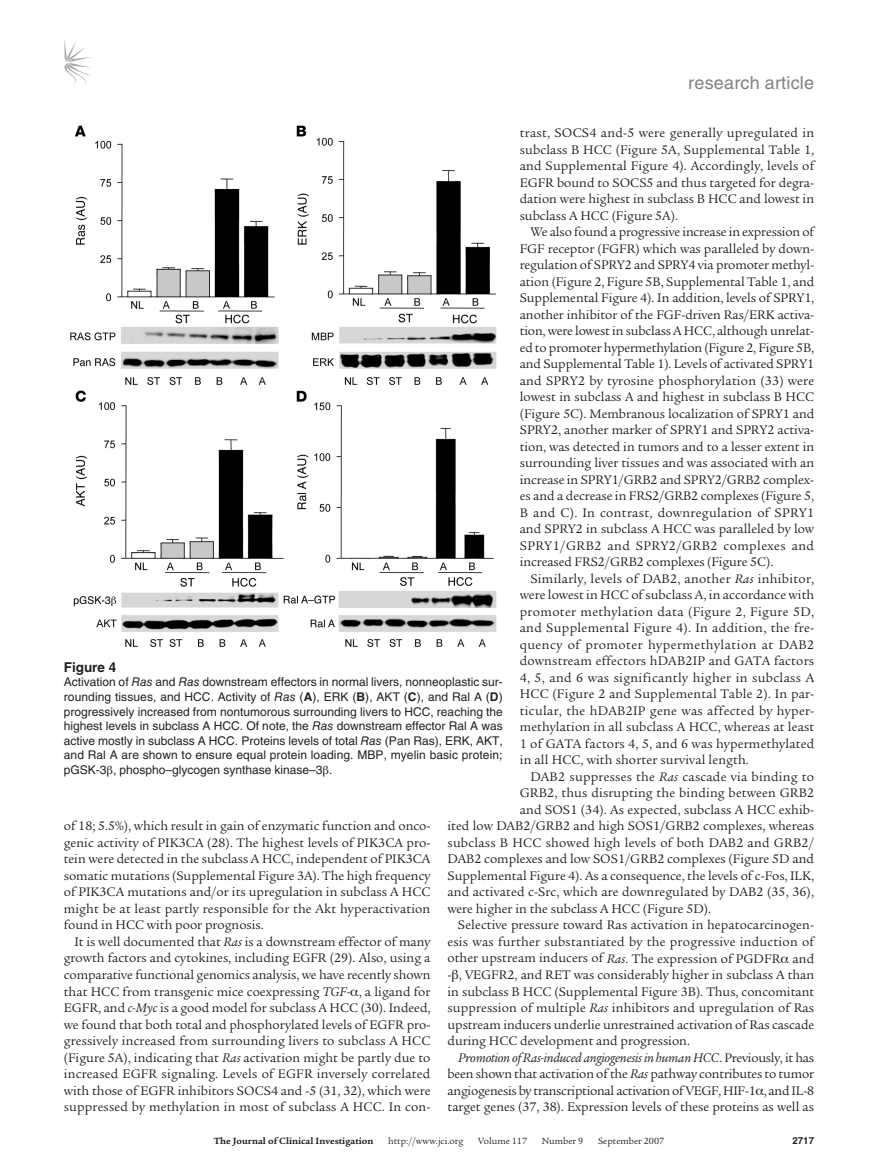
<style>
.page{position:relative;width:878px;height:1174px;background:#fff}
.page>*{position:absolute;margin:0;border:0;box-sizing:border-box;transform-origin:0 0}
.t1{font:18px "Helvetica LT Std";letter-spacing:.01em;color:#808285}
.t2{font:13.5px/16.5px "Legacy Serif Std";letter-spacing:.005em;color:#231f20;text-align:justify}
.t3{font:700 13.5px "Helvetica LT Std";color:#231f20}
.t4{font:12px/14.7px "Helvetica LT Std";color:#231f20;text-align:justify}
.t5{font:9.75px "Legacy Serif Std";color:#231f20}
.t6{font:700 9.75px "Legacy Serif Std";color:#231f20}
.t7{font:700 9.75px "Helvetica LT Std";color:#231f20}
.s1{font-style:italic}
.s2{font-weight:700}
</style>
<div class="page">
<svg style="left:64px;top:39px;width:27px;height:45px"></svg>
<img style="left:70px;top:125px;width:427px;height:522px">
<h1 class="t1" style="left:688px;top:72px;width:127px">research article</h1>
<p class="t2" style="left:519px;top:125px;width:296px">trast, SOCS4 and-5 were generally upregulated in subclass B HCC (Figure 5A, Supplemental Table 1, and Supplemental Figure 4). Accordingly, levels of EGFR bound to SOCS5 and thus targeted for degra&shy;dation were highest in subclass B HCC and lowest in subclass A HCC (Figure 5A).</p>
<p class="t2" style="left:519px;top:224px;width:296px;text-indent:11px">We also found a progressive increase in expression of FGF receptor (FGFR) which was paralleled by down&shy;regulation of SPRY2 and SPRY4 via promoter methyl&shy;ation (Figure 2, Figure 5B, Supplemental Table 1, and Supplemental Figure 4). In addition, levels of SPRY1, another inhibitor of the FGF-driven Ras/ERK activa&shy;tion, were lowest in subclass A HCC, although unrelat&shy;ed to promoter hypermethylation (Figure 2, Figure 5B, and Supplemental Table 1). Levels of activated SPRY1 and SPRY2 by tyrosine phosphorylation (33) were lowest in subclass A and highest in subclass B HCC (Figure 5C). Membranous localization of SPRY1 and SPRY2, another marker of SPRY1 and SPRY2 activa&shy;tion, was detected in tumors and to a lesser extent in surrounding liver tissues and was associated with an increase in SPRY1/GRB2 and SPRY2/GRB2 complex&shy;es and a decrease in FRS2/GRB2 complexes (Figure 5, B and C). In contrast, downregulation of SPRY1 and SPRY2 in subclass A HCC was paralleled by low SPRY1/GRB2 and SPRY2/GRB2 complexes and increased FRS2/GRB2 complexes (Figure 5C).</p>
<p class="t2" style="left:519px;top:570px;width:296px;text-indent:11px">Similarly, levels of DAB2, another <span class="s1">Ras</span> inhibitor, were lowest in HCC of subclass A, in accordance with promoter methylation data (Figure 2, Figure 5D, and Supplemental Figure 4). In addition, the fre&shy;quency of promoter hypermethylation at DAB2 downstream effectors hDAB2IP and GATA factors 4, 5, and 6 was significantly higher in subclass A HCC (Figure 2 and Supplemental Table 2). In par&shy;ticular, the hDAB2IP gene was affected by hyper&shy;methylation in all subclass A HCC, whereas at least 1 of GATA factors 4, 5, and 6 was hypermethylated in all HCC, with shorter survival length.</p>
<p class="t2" style="left:530px;top:768px;width:285px">DAB2 suppresses the <span class="s1">Ras</span> cascade via binding to</p>
<p class="t2" style="left:519px;top:785px;width:296px">GRB2, thus disrupting the binding between GRB2</p>
<p class="t2" style="left:520px;top:801px;width:296px">and SOS1 (34). As expected, subclass A HCC exhib-</p>
<p class="t2" style="left:447px;top:818px;width:368px">ited low DAB2/GRB2 and high SOS1/GRB2 complexes, whereas</p>
<p class="t2" style="left:447px;top:834px;width:368px">subclass B HCC showed high levels of both DAB2 and GRB2/</p>
<p class="t2" style="left:447px;top:851px;width:368px">DAB2 complexes and low SOS1/GRB2 complexes (Figure 5D and</p>
<p class="t2" style="left:447px;top:867px;width:368px">Supplemental Figure 4). As a consequence, the levels of c-Fos, ILK,</p>
<p class="t2" style="left:447px;top:884px;width:368px">and activated c-Src, which are downregulated by DAB2 (35, 36),</p>
<p class="t2" style="left:447px;top:900px;width:265px">were higher in the subclass A HCC (Figure 5D).</p>
<p class="t2" style="left:458px;top:917px;width:357px">Selective pressure toward Ras activation in hepatocarcinogen-</p>
<p class="t2" style="left:447px;top:933px;width:368px">esis was further substantiated by the progressive induction of</p>
<p class="t2" style="left:447px;top:950px;width:368px">other upstream inducers of <span class="s1">Ras</span>. The expression of PGDFR and</p>
<p class="t2" style="left:447px;top:966px;width:368px">- , VEGFR2, and RET was considerably higher in subclass A than in subclass B HCC (Supplemental Figure 3B). Thus, concomitant suppression of multiple <span class="s1">Ras</span> inhibitors and upregulation of Ras upstream inducers underlie unrestrained activation of Ras cascade during HCC development and progression.</p>
<p class="t2" style="left:447px;top:1049px;width:368px;text-indent:11px"><span class="s1">Promotion of Ras-induced angiogenesis in human HCC</span>. Previously, it has been shown that activation of the <span class="s1">Ras</span> pathway contributes to tumor angiogenesis by transcriptional activation ofVEGF, HIF-1 , and IL-8 target genes (37, 38). Expression levels of these proteins as well as</p>
<p class="t3" style="left:64px;top:658px;width:54px">Figure 4</p>
<p class="t4" style="left:64px;top:674px;width:440px">Activation of <span class="s1">Ras</span> and <span class="s1">Ras</span> downstream effectors in normal livers, nonneoplastic sur&shy;rounding tissues, and HCC. Activity of <span class="s1">Ras</span> (<span class="s2">A</span>), ERK (<span class="s2">B</span>), AKT (<span class="s2">C</span>), and Ral A (<span class="s2">D</span>) progressively increased from nontumorous surrounding livers to HCC, reaching the highest levels in subclass A HCC. Of note, the <span class="s1">Ras</span> downstream effector Ral A was active mostly in subclass A HCC. Proteins levels of total <span class="s1">Ras</span> (Pan Ras), ERK, AKT, and Ral A are shown to ensure equal protein loading. MBP, myelin basic protein; pGSK-3 , phospho–glycogen synthase kinase–3 .</p>
<p class="t2" style="left:64px;top:818px;width:368px">of 18; 5.5%), which result in gain of enzymatic function and onco&shy;genic activity of PIK3CA (28). The highest levels of PIK3CA pro&shy;tein were detected in the subclass A HCC, independent of PIK3CA somatic mutations (Supplemental Figure 3A). The high frequency of PIK3CA mutations and/or its upregulation in subclass A HCC might be at least partly responsible for the Akt hyperactivation found in HCC with poor prognosis.</p>
<p class="t2" style="left:64px;top:933px;width:368px;text-indent:11px">It is well documented that <span class="s1">Ras</span> is a downstream effector of many growth factors and cytokines, including EGFR (29). Also, using a comparative functional genomics analysis, we have recently shown that HCC from transgenic mice coexpressing <span class="s1">TGF-</span> , a ligand for EGFR, and <span class="s1">c-Myc</span> is a good model for subclass A HCC (30). Indeed, we found that both total and phosphorylated levels of EGFR pro&shy;gressively increased from surrounding livers to subclass A HCC (Figure 5A), indicating that <span class="s1">Ras</span> activation might be partly due to increased EGFR signaling. Levels of EGFR inversely correlated with those of EGFR inhibitors SOCS4 and -5 (31, 32), which were suppressed by methylation in most of subclass A HCC. In con-</p>
<p class="t6" style="left:214px;top:1135px;width:161px">The Journal of Clinical Investigation</p>
<p class="t5" style="left:388px;top:1135px;width:77px">http://www.jci.org</p>
<p class="t5" style="left:478px;top:1135px;width:50px">Volume 117</p>
<p class="t5" style="left:541px;top:1135px;width:43px">Number 9</p>
<p class="t5" style="left:598px;top:1135px;width:68px">September 2007</p>
<p class="t7" style="left:792px;top:1134px;width:23px">2717</p>
</div>
